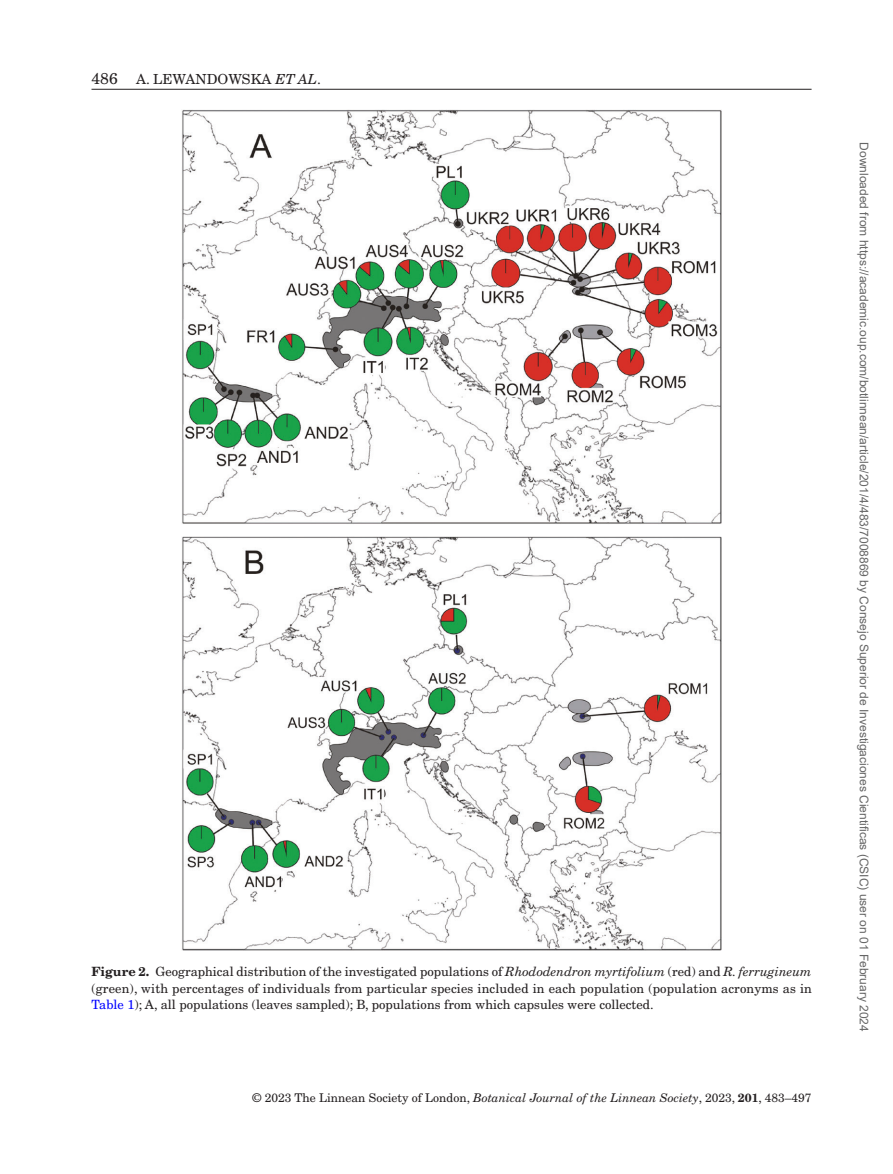
<style>
.page{position:relative;width:893px;height:1174px;background:#fff}
.page>*{position:absolute;margin:0;border:0;box-sizing:border-box;transform-origin:0 0}
.t1{font:13.8px "New Century Schlbk LT Std";color:#231f20}
.t2{font:12.75px/16.5px "New Century Schlbk LT Std";color:#231f20;text-align:justify}
.t3{font:12px "Arial";color:#666}
.t4{font:12px "New Century Schlbk LT Std";color:#231f20}
.s1{font-size:15.75px}
.s2{font-style:italic}
.s3{font-weight:700}
.s4{color:#00f}
</style>
<div class="page">
<hr style="left:92px;top:89px;width:720px;height:1px;background:#231f20">
<img style="left:182px;top:110px;width:539px;height:840px">
<p class="t1" style="left:92px;top:70px;width:231px"><span class="s1">486</span> A. LEWANDOWSKA <span class="s2">ET AL</span>.</p>
<p class="t2" style="left:92px;top:963px;width:722px"><span class="s3">Figure 2.</span> Geographical distribution of the investigated populations of <span class="s2">Rhododendron myrtifolium</span> (red) and <span class="s2">R. ferrugineum </span>(green), with percentages of individuals from particular species included in each population (population acronyms as in <span class="s4">Table 1</span>); A, all populations (leaves sampled); B, populations from which capsules were collected.</p>
<p class="t4" style="left:253px;top:1090px;width:560px">© 2023 The Linnean Society of London, <span class="s2">Botanical Journal of the Linnean Society</span>, 2023, <span class="s3">201</span>, 483–497</p>
<p class="t3" style="left:868px;top:142px;width:891px;rotate:90deg">Downloaded from https://academic.oup.com/botlinnean/article/201/4/483/7008869 by Consejo Superior de Investigaciones Cientificas (CSIC) user on 01 February 2024</p>
</div>
